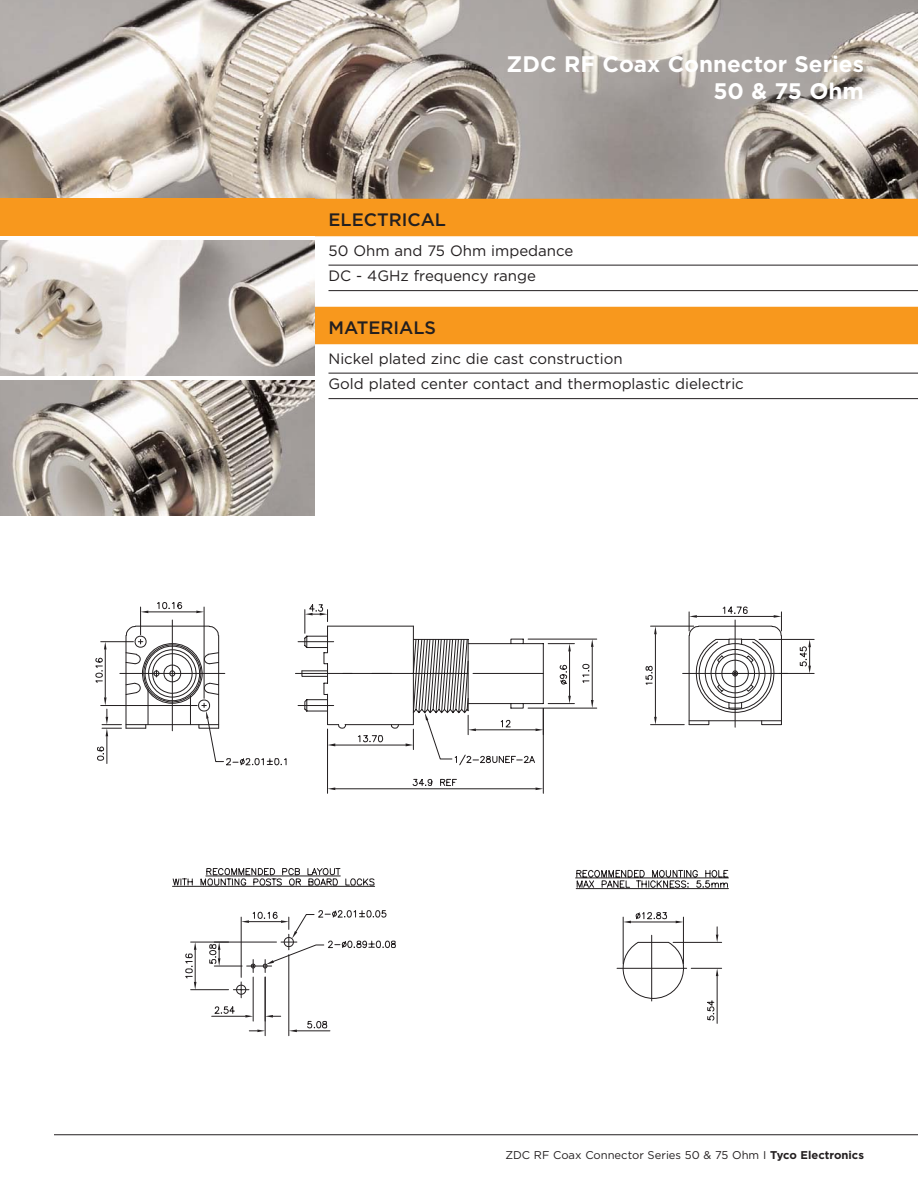
<style>
.page{position:relative;width:918px;height:1188px;background:#fff}
.page>*{position:absolute;margin:0;border:0;box-sizing:border-box;transform-origin:0 0}
.t1{font:700 22.5px/27px "Gotham";color:#fff;text-align:right}
.t2{font:500 18px "Gotham";color:#231f20}
.t3{font:15px/25.5px "Gotham";color:#231f20}
.t4{font:11.25px "Gotham";color:#231f20}
.s1{font-weight:700}
</style>
<div class="page">
<img style="left:0;top:0;width:918px;height:199px">
<div style="left:315px;top:199px;width:603px;height:37px;background:#f8981d"></div>
<hr style="left:328px;top:265px;width:590px;height:1px;background:#231f20">
<hr style="left:328px;top:290px;width:590px;height:1px;background:#231f20">
<div style="left:315px;top:307px;width:603px;height:37px;background:#f8981d"></div>
<hr style="left:328px;top:373px;width:590px;height:1px;background:#231f20">
<hr style="left:328px;top:398px;width:590px;height:1px;background:#231f20">
<div style="left:0;top:199px;width:315px;height:37px;background:#f8981d"></div>
<img style="left:0;top:241px;width:315px;height:135px">
<img style="left:0;top:380px;width:315px;height:135px">
<hr style="left:54px;top:1134px;width:864px;height:1px;background:#231f20">
<hr style="left:335px;top:788px;width:201px;height:1px;background:#231f20">
<hr style="left:327px;top:729px;width:1px;height:64px;background:#231f20">
<hr style="left:543px;top:708px;width:1px;height:85px;background:#231f20">
<svg style="left:536px;top:787px;width:7px;height:3px"></svg>
<svg style="left:328px;top:787px;width:7px;height:3px"></svg>
<svg style="left:412px;top:639px;width:403px;height:147px"></svg>
<svg style="left:808px;top:666px;width:3px;height:7px"></svg>
<svg style="left:808px;top:639px;width:3px;height:8px"></svg>
<svg style="left:786px;top:646px;width:21px;height:104px"></svg>
<hr style="left:683px;top:673px;width:105px;height:1px;background:#231f20">
<svg style="left:95px;top:602px;width:691px;height:166px"></svg>
<svg style="left:575px;top:869px;width:154px;height:155px"></svg>
<hr style="left:638px;top:942px;width:31px;height:1px;background:#231f20">
<svg style="left:172px;top:868px;width:224px;height:168px"></svg>
<h1 class="t1" style="left:507px;top:52px;width:359px">ZDC RF Coax Connector Series<br>50 &amp; 75 Ohm</h1>
<p class="t2" style="left:328px;top:213px;width:119px">ELECTRICAL</p>
<p class="t3" style="left:328px;top:239px;width:246px">50 Ohm and 75 Ohm impedance<br>DC - 4GHz frequency range</p>
<p class="t2" style="left:328px;top:321px;width:109px">MATERIALS</p>
<p class="t3" style="left:328px;top:347px;width:417px">Nickel plated zinc die cast construction<br>Gold plated center contact and thermoplastic dielectric</p>
<p class="t4" style="left:505px;top:1151px;width:360px">ZDC RF Coax Connector Series 50 &amp; 75 Ohm I <span class="s1">Tyco Electronics</span></p>
</div>
